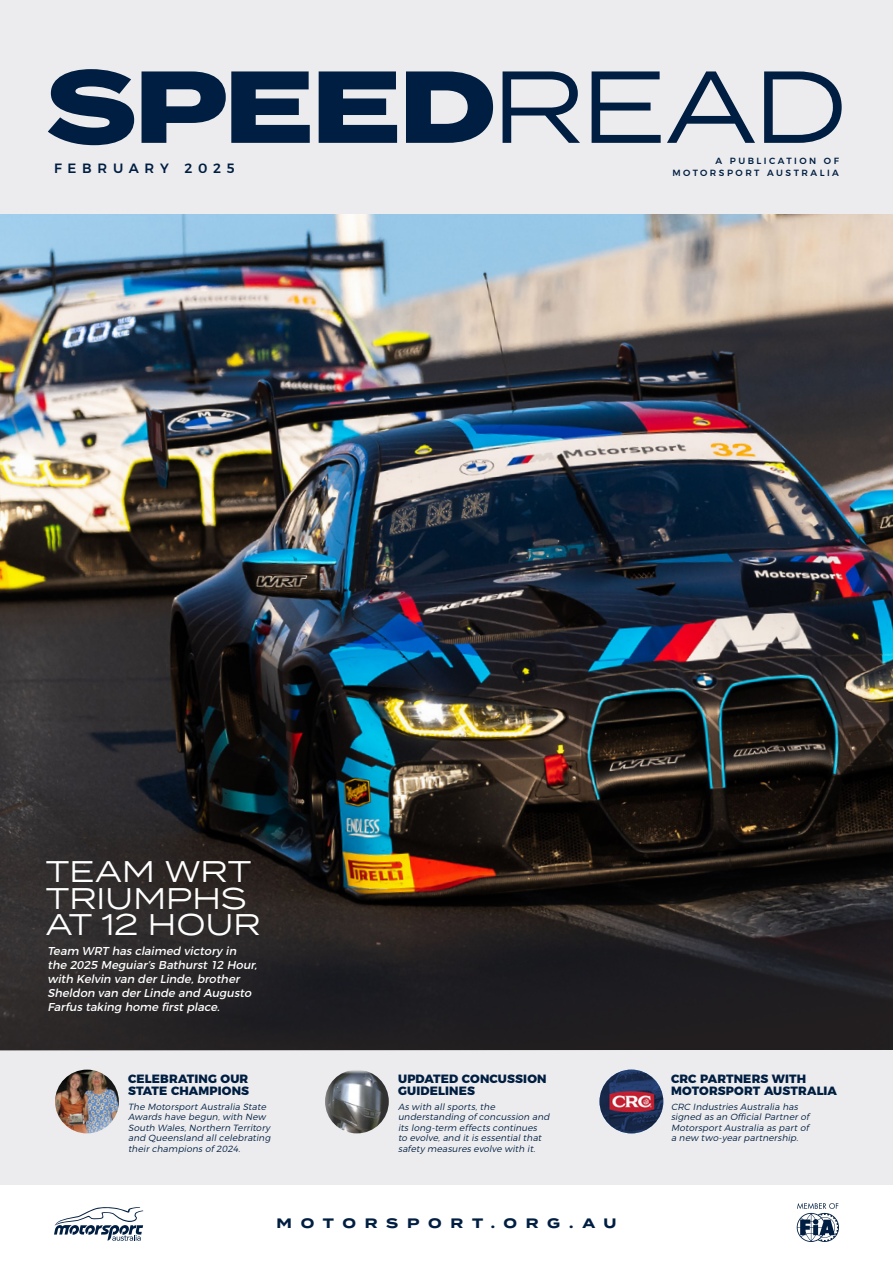
<style>
.page{position:relative;width:893px;height:1263px;background:#fff}
.page>*{position:absolute;margin:0;border:0;box-sizing:border-box;transform-origin:0 0}
.t1{font:800 102px "Termina";letter-spacing:-.025em;color:#001e41}
.t2{font:29.85px/26.7px "Termina";letter-spacing:-.01em;color:#fff}
.t3{font:700 13.65px "Termina";letter-spacing:.635em;color:#001e41}
.Edition{font:500 13.5px "Montserrat";letter-spacing:.425em;color:#001e41}
.Small_Feature_Article{font:800 12px/12px "Montserrat";letter-spacing:.01em;color:#001e41}
.Small_Feature_Article-2{font:italic 11.4px/14.1px "Montserrat";color:#fff}
.Small_Feature_Article-3{font:italic 300 9px/10.5px "Montserrat";letter-spacing:.025em;color:#001e41}
.Edition-2{font:500 9px "Montserrat";letter-spacing:.275em;color:#001e41}
.s1{font-weight:400}
</style>
<div class="page">
<div style="left:0;top:0;width:893px;height:1184px;background:#ececee"></div>
<svg style="left:797px;top:1203px;width:42px;height:39px"></svg>
<svg style="left:54px;top:1207px;width:89px;height:34px"></svg>
<img style="left:55px;top:1069px;width:64px;height:64px">
<img style="left:325px;top:1070px;width:64px;height:63px">
<img style="left:599px;top:1069px;width:64px;height:64px;border-radius:32px">
<img style="left:0;top:214px;width:893px;height:836px">
<p class="t1" style="left:46px;top:31px;width:804px">SPEED<span class="s1">READ</span></p>
<p class="Edition-2" style="left:672px;top:166px;width:168px">MOTORSPORT AUSTRALIA</p>
<p class="Edition-2" style="left:715px;top:154px;width:125px">A PUBLICATION OF</p>
<p class="Edition" style="left:54px;top:157px;width:182px">FEBRUARY 2025</p>
<p class="t2" style="left:46px;top:857px;width:217px">TEAM WRT<br>TRIUMPHS<br>AT 12 HOUR</p>
<p class="Small_Feature_Article-2" style="left:47px;top:943px;width:214px">Team WRT hasclaimed victory in the 2025 Meguiar’sBathurst12 Hour, with Kelvin van derLinde,brother Sheldon van derLinde and Augusto Farfustaking home firstplace.</p>
<p class="Small_Feature_Article" style="left:128px;top:1072px;width:123px">CELEBRATING OUR<br>STATE CHAMPIONS</p>
<p class="Small_Feature_Article-3" style="left:128px;top:1101px;width:146px">The MotorsportAustralia State<br>Awardshave begun,with New<br>South Wales,Northern Territory and Queensland allcelebrating theirchampionsof 2024.</p>
<p class="Small_Feature_Article" style="left:398px;top:1072px;width:150px">UPDATED CONCUSSION<br>GUIDELINES</p>
<p class="Small_Feature_Article-3" style="left:398px;top:1101px;width:155px">Aswith allsports,the understanding of concussion and itslong-term effectscontinues to evolve,and itisessentialthat safety measuresevolve with it.</p>
<p class="t3" style="left:277px;top:1213px;width:341px">MOTORSPORT.ORG.AU</p>
<p class="Small_Feature_Article" style="left:671px;top:1072px;width:167px">CRC PARTNERS WITH<br>MOTORSPORT AUSTRALIA</p>
<p class="Small_Feature_Article-3" style="left:671px;top:1101px;width:140px">CRC IndustriesAustralia has signed asan OfficialPartnerof<br>MotorsportAustralia aspartof a new two-yearpartnership.</p>
</div>
